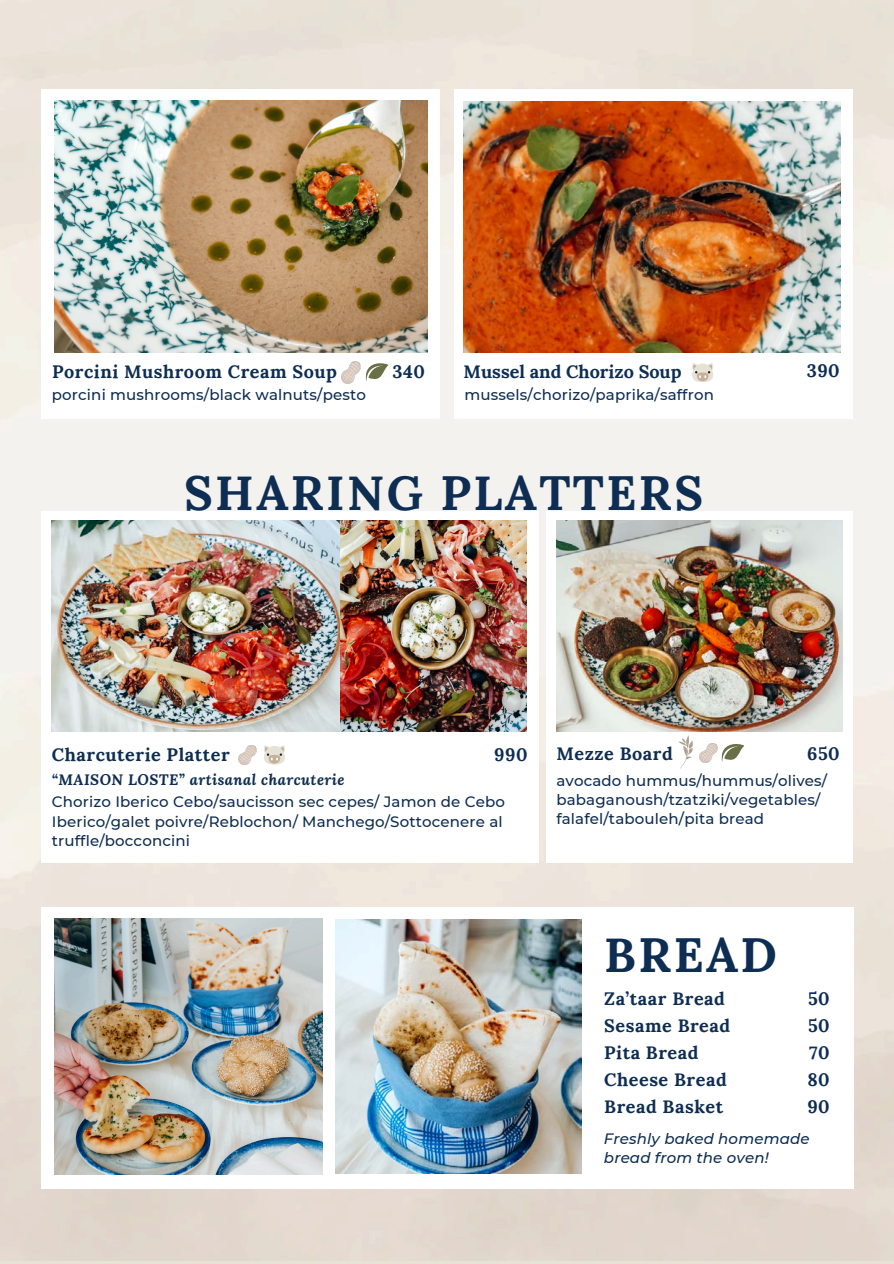
<style>
.page{position:relative;width:894px;height:1264px;background:#fff}
.page>*{position:absolute;margin:0;border:0;box-sizing:border-box;transform-origin:0 0}
.t1{font:700 48px "Lora";letter-spacing:.05em;color:#0e2d52}
.t2{font:700 18px/27px "Lora";letter-spacing:.03em;color:#0e2d52}
.t3{font:700 18px "Lora";color:#0e2d52}
.t4{font:500 15px/19.2px "Montserrat";letter-spacing:.01em;color:#0e2d52}
.t5{font:italic 500 15px/19.2px "Montserrat";letter-spacing:.01em;color:#0e2d52}
.t6{font:italic 700 15px "Lora";letter-spacing:.03em;color:#0e2d52}
</style>
<div class="page">
<img style="left:463px;top:101px;width:377px;height:251px">
<img style="left:52px;top:521px;width:474px;height:210px">
<img style="left:556px;top:521px;width:286px;height:210px">
<svg style="left:365px;top:363px;width:23px;height:18px"></svg>
<img style="left:238px;top:745px;width:18px;height:20px">
<img style="left:699px;top:743px;width:18px;height:19px">
<img style="left:341px;top:362px;width:19px;height:21px">
<img style="left:54px;top:100px;width:373px;height:252px">
<svg style="left:692px;top:363px;width:21px;height:19px"></svg>
<svg style="left:264px;top:745px;width:21px;height:19px"></svg>
<svg style="left:721px;top:744px;width:22px;height:18px"></svg>
<img style="left:54px;top:918px;width:269px;height:256px">
<img style="left:335px;top:919px;width:246px;height:254px">
<img style="left:678px;top:735px;width:15px;height:34px">
<p class="t2" style="left:52px;top:358px;width:286px">Porcini Mushroom Cream Soup</p>
<p class="t2" style="left:392px;top:358px;width:34px">340</p>
<p class="t3" style="left:463px;top:360px;width:219px">Mussel and Chorizo Soup</p>
<h2 class="t2" style="left:806px;top:357px;width:34px">390</h2>
<p class="t4" style="left:52px;top:384px;width:315px">porcini mushrooms/black walnuts/pesto</p>
<p class="t4" style="left:464px;top:384px;width:251px">mussels/chorizo/paprika/saffron</p>
<p class="t1" style="left:184px;top:461px;width:520px">SHARING PLATTERS</p>
<h2 class="t2" style="left:52px;top:740px;width:179px">Charcuterie Platter</h2>
<p class="t6" style="left:52px;top:770px;width:294px">“MAISON LOSTE” artisanal charcuterie</p>
<p class="t2" style="left:494px;top:740px;width:35px">990</p>
<h2 class="t4" style="left:52px;top:792px;width:454px">Chorizo Iberico Cebo/saucisson sec cepes/ Jamon de Cebo<br>Iberico/galet poivre/Reblochon/ Manchego/Sottocenere al truffle/bocconcini</h2>
<h2 class="t2" style="left:556px;top:739px;width:118px">Mezze Board</h2>
<p class="t2" style="left:806px;top:739px;width:34px">650</p>
<p class="t4" style="left:556px;top:770px;width:272px">avocado hummus/hummus/olives/</p>
<p class="t4" style="left:556px;top:789px;width:265px">babaganoush/tzatziki/vegetables/</p>
<h2 class="t4" style="left:556px;top:809px;width:209px">falafel/tabouleh/pita bread</h2>
<h2 class="t1" style="left:604px;top:924px;width:174px">BREAD</h2>
<p class="t2" style="left:807px;top:985px;width:24px;text-align:justify">50<br>50<br>70<br>80<br>90</p>
<p class="t5" style="left:603px;top:1128px;width:207px">Freshly baked homemade bread from the oven!</p>
<p class="t2" style="left:604px;top:985px;width:127px">Za’taar Bread<br>Sesame Bread<br>Pita Bread<br>Cheese Bread<br>Bread Basket</p>
</div>
